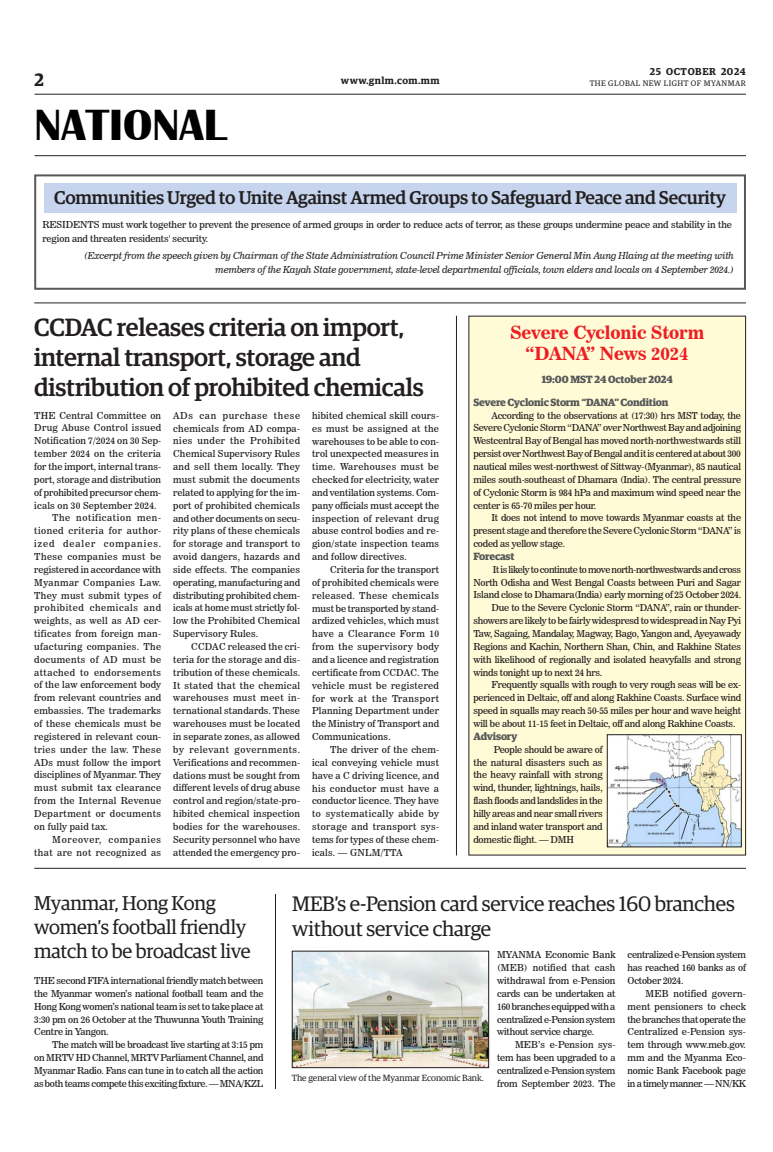
<style>
.page{position:relative;width:773px;height:1152px;background:#fff}
.page>*{position:absolute;margin:0;border:0;box-sizing:border-box;transform-origin:0 0}
.t1{font:700 45px "Britannic";color:#000001}
.Brief_Head{font:500 25px/30px "Guardian Egyp";letter-spacing:-.01em;color:#231f20}
._2_Clm_Head{font:21px/25.2px "Guardian Egyp";letter-spacing:-.01em;color:#231f20}
._1_Clm_Head{font:20px/24px "Guardian Egyp";letter-spacing:-.01em;color:#231f20}
._1_Clm_Head-2{font:500 18.5px "Guardian Egyp";letter-spacing:-.01em;color:#231f20}
._1_Clm_Head-3{font:18px/21.6px "News 706 BT Bold C";letter-spacing:-.01em;color:#ee1d23;text-align:center}
.t2{font:600 18px "Guardian Egyp";color:#231f20}
.Sub_Body{font:700 10.5px "Guardian Egyp";letter-spacing:-.02em;color:#57585a}
.t3{font:600 10px "Guardian Egyp";letter-spacing:.055em;color:#231f20}
._2nd_Body{font:9.5px/12.9px "News 706 BT Roman C";letter-spacing:-.02em;color:#231f20;text-align:justify}
.Normal_Para{font:9.5px/12.9px "News 706 BT Roman C";letter-spacing:-.01em;color:#231f20;text-align:justify}
._2nd_Body-2{font:9.5px/14px "News 706 BT Italic C";letter-spacing:-.01em;color:#231f20;text-align:right}
._2nd_Body-3{font:9.5px/12.9px "News 706 BT Roman C";letter-spacing:.04em;color:#231f20;text-align:right}
.t4{font:9px "Guardian Egyp";color:#231f20}
.t5{font:8px "Guardian Egyp";letter-spacing:.06em;color:#231f20}
</style>
<div class="page">
<hr style="left:35px;top:94px;width:711px;height:1px;background:#231f20">
<hr style="left:35px;top:155px;width:711px;height:1px;background:#231f20">
<div style="left:469px;top:316px;width:276px;height:539px;background:#fffbd6"></div>
<div style="left:468px;top:316px;width:278px;height:539px;border:1px solid #231f20"></div>
<div style="left:34px;top:174px;width:712px;height:116px;border:2px solid #57585a"></div>
<div style="left:44px;top:184px;width:692px;height:29px;background:#c6d5ed"></div>
<hr style="left:34px;top:303px;width:712px;height:1px;background:#231f20">
<img style="left:609px;top:737px;width:130px;height:108px">
<hr style="left:34px;top:868px;width:712px;height:1px;background:#231f20">
<img style="left:294px;top:953px;width:193px;height:113px">
<div style="left:292px;top:951px;width:197px;height:117px;border:1px solid #231f20"></div>
<hr style="left:275px;top:894px;width:1px;height:195px;background:#231f20">
<hr style="left:456px;top:316px;width:1px;height:539px;background:#231f20">
<h3 class="t2" style="left:35px;top:67px;width:11px">2</h3>
<h1 class="t1" style="left:35px;top:100px;width:193px">NATIONAL</h1>
<p class="t3" style="left:649px;top:64px;width:97px">25 OCTOBER 2024</p>
<p class="t3" style="left:341px;top:73px;width:100px">www.gnlm.com.mm</p>
<p class="t5" style="left:589px;top:78px;width:158px">THE GLOBAL NEW LIGHT OF MYANMAR</p>
<p class="_1_Clm_Head-2" style="left:54px;top:184px;width:673px">Communities Urged to Unite Against Armed Groups to Safeguard Peace and Security</p>
<p class="Normal_Para" style="left:43px;top:218px;width:691px;line-height:14px">RESIDENTS must work together to prevent the presence of armed groups in order to reduce acts of terror, as these groups undermine peace and stability in the region and threaten residents' security.</p>
<p class="_2nd_Body-2" style="left:84px;top:248px;width:651px">(Excerpt from the speech given by Chairman of the State Administration Council Prime Minister Senior General Min Aung Hlaing at the meeting with members of the Kayah State government, state-level departmental officials, town elders and locals on 4 September 2024.)</p>
<p class="Brief_Head" style="left:34px;top:310px;width:391px">CCDAC releases criteria on import, internal transport, storage and distribution of prohibited chemicals</p>
<p class="Normal_Para" style="left:34px;top:409px;width:128px">THE Central Committee on Drug Abuse Control issued Notification 7/2024 on 30 Sep&shy;tember 2024 on the criteria for the import, internal trans&shy;port, storage and distribution of prohibited precursor chem&shy;icals on 30 September 2024.</p>
<p class="_2nd_Body" style="left:34px;top:511px;width:128px;text-indent:18px">The notification men&shy;tioned criteria for author&shy;ized dealer companies.<br>These companies must be registered in accordance with Myanmar Companies Law.<br>They must submit types of prohibited chemicals and weights, as well as AD cer&shy;tificates from foreign man&shy;ufacturing companies. The documents of AD must be attached to endorsements of the law enforcement body from relevant countries and embassies. The trademarks of these chemicals must be registered in relevant coun&shy;tries under the law. These ADs must follow the import disciplines of Myanmar. They must submit tax clearance from the Internal Revenue Department or documents on fully paid tax.</p>
<p class="_2nd_Body-3" style="left:34px;top:833px;width:128px">Moreover, companies that are not recognized as</p>
<p class="_2nd_Body" style="left:173px;top:409px;width:128px">ADs can purchase these chemicals from AD compa&shy;nies under the Prohibited Chemical Supervisory Rules and sell them locally. They must submit the documents related to applying for the im&shy;port of prohibited chemicals and other documents on secu&shy;rity plans of these chemicals for storage and transport to avoid dangers, hazards and side effects. The companies operating, manufacturing and distributing prohibited chem&shy;icals at home must strictly fol&shy;low the Prohibited Chemical Supervisory Rules.</p>
<p class="_2nd_Body" style="left:173px;top:640px;width:128px;text-indent:18px">CCDAC released the cri&shy;teria for the storage and dis&shy;tribution of these chemicals.<br>It stated that the chemical warehouses must meet in&shy;ternational standards. These warehouses must be located in separate zones, as allowed by relevant governments.<br>Verifications and recommen&shy;dations must be sought from different levels of drug abuse control and region/state-pro&shy;hibited chemical inspection bodies for the warehouses.<br>Security personnel who have attended the emergency pro-</p>
<p class="_2nd_Body" style="left:312px;top:409px;width:128px">hibited chemical skill cours&shy;es must be assigned at the warehouses to be able to con&shy;trol unexpected measures in time. Warehouses must be checked for electricity, water and ventilation systems. Com&shy;pany officials must accept the inspection of relevant drug abuse control bodies and re&shy;gion/state inspection teams and follow directives.</p>
<p class="_2nd_Body" style="left:312px;top:563px;width:128px;text-indent:18px">Criteria for the transport of prohibited chemicals were released. These chemicals must be transported by stand&shy;ardized vehicles, which must have a Clearance Form 10 from the supervisory body and a licence and registration certificate from CCDAC. The vehicle must be registered for work at the Transport Planning Department under the Ministry of Transport and Communications.</p>
<p class="_2nd_Body" style="left:312px;top:743px;width:128px;text-indent:18px">The driver of the chem&shy;ical conveying vehicle must have a C driving licence, and his conductor must have a conductor licence. They have to systematically abide by storage and transport sys&shy;tems for types of these chem&shy;icals. — GNLM/TTA</p>
<p class="_1_Clm_Head-3" style="left:510px;top:321px;width:196px">Severe Cyclonic Storm “DANA” News 2024</p>
<p class="Sub_Body" style="left:541px;top:371px;width:132px">19:00 MST 24 October 2024</p>
<p class="Sub_Body" style="left:473px;top:394px;width:197px">Severe Cyclonic Storm “DANA” Condition</p>
<p class="_2nd_Body" style="left:473px;top:409px;width:269px;text-indent:18px">According to the observations at (17:30) hrs MST today, the Severe Cyclonic Storm “DANA” over Northwest Bay and adjoining Westcentral Bay of Bengal has moved north-northwestwards still persist over Northwest Bay of Bengal and it is centered at about 300 nautical miles west-northwest of Sittway-(Myanmar), 85 nautical miles south-southeast of Dhamara (India). The central pressure of Cyclonic Storm is 984 hPa and maximum wind speed near the center is 65-70 miles per hour.</p>
<p class="_2nd_Body" style="left:473px;top:512px;width:269px;text-indent:18px">It does not intend to move towards Myanmar coasts at the present stage and therefore the Severe Cyclonic Storm “DANA” is coded as yellow stage.</p>
<p class="Sub_Body" style="left:473px;top:548px;width:43px">Forecast</p>
<p class="_2nd_Body" style="left:473px;top:563px;width:269px;text-indent:19px">It is likely to continute to move north-northwestwards and cross North Odisha and West Bengal Coasts between Puri and Sagar Island close to Dhamara(India) early morning of 25 October 2024.</p>
<p class="_2nd_Body" style="left:473px;top:601px;width:269px;text-indent:18px">Due to the Severe Cyclonic Storm “DANA”, rain or thunder&shy;showers are likely to be fairly widespresd to widespread in Nay Pyi Taw, Sagaing, Mandalay, Magway, Bago, Yangon and, Ayeyawady Regions and Kachin, Northern Shan, Chin, and Rakhine States with likelihood of regionally and isolated heavyfalls and strong winds tonight up to next 24 hrs.</p>
<p class="_2nd_Body" style="left:473px;top:679px;width:269px;text-indent:18px">Frequently squalls with rough to very rough seas will be ex&shy;perienced in Deltaic, off and along Rakhine Coasts. Surface wind speed in squalls may reach 50-55 miles per hour and wave height will be about 11-15 feet in Deltaic, off and along Rakhine Coasts.</p>
<p class="Sub_Body" style="left:473px;top:728px;width:46px">Advisory</p>
<p class="_2nd_Body" style="left:473px;top:743px;width:131px;text-indent:20px">People should be aware of the natural disasters such as the heavy rainfall with strong wind, thunder, lightnings, hails, flash floods and landslides in the hilly areas and near small rivers and inland water transport and domestic flight. — DMH</p>
<p class="_1_Clm_Head" style="left:34px;top:890px;width:218px">Myanmar, Hong Kong women’s football friendly match to be broadcast live</p>
<p class="Normal_Para" style="left:34px;top:974px;width:231px">THE second FIFA international friendly match between the Myanmar women’s national football team and the Hong Kong women’s national team is set to take place at 3:30 pm on 26 October at the Thuwunna Youth Training Centre in Yangon.</p>
<p class="_2nd_Body" style="left:34px;top:1038px;width:231px;text-indent:18px">The match will be broadcast live starting at 3:15 pm on MRTV HD Channel, MRTV Parliament Channel, and Myanmar Radio. Fans can tune in to catch all the action as both teams compete this exciting fixture. — MNA/KZL</p>
<p class="_2_Clm_Head" style="left:292px;top:889px;width:444px">MEB’s e-Pension card service reaches 160 branches without service charge</p>
<p class="t4" style="left:292px;top:1072px;width:194px">The general view of the Myanmar Economic Bank.</p>
<p class="Normal_Para" style="left:497px;top:948px;width:120px">MYANMA Economic Bank (MEB) notified that cash withdrawal from e-Pension cards can be undertaken at 160 branches equipped with a centralized e-Pension system without service charge.</p>
<p class="_2nd_Body" style="left:497px;top:1038px;width:120px;text-indent:18px">MEB’s e-Pension sys&shy;tem has been upgraded to a centralized e-Pension system from September 2023. The</p>
<p class="_2nd_Body" style="left:627px;top:948px;width:120px">centralized e-Pension system has reached 160 banks as of October 2024.</p>
<p class="_2nd_Body" style="left:627px;top:987px;width:120px;text-indent:18px">MEB notified govern&shy;ment pensioners to check the branches that operate the Centralized e-Pension sys&shy;tem through www.meb.gov. mm and the Myanma Eco&shy;nomic Bank Facebook page in a timely manner. — NN/KK</p>
</div>
